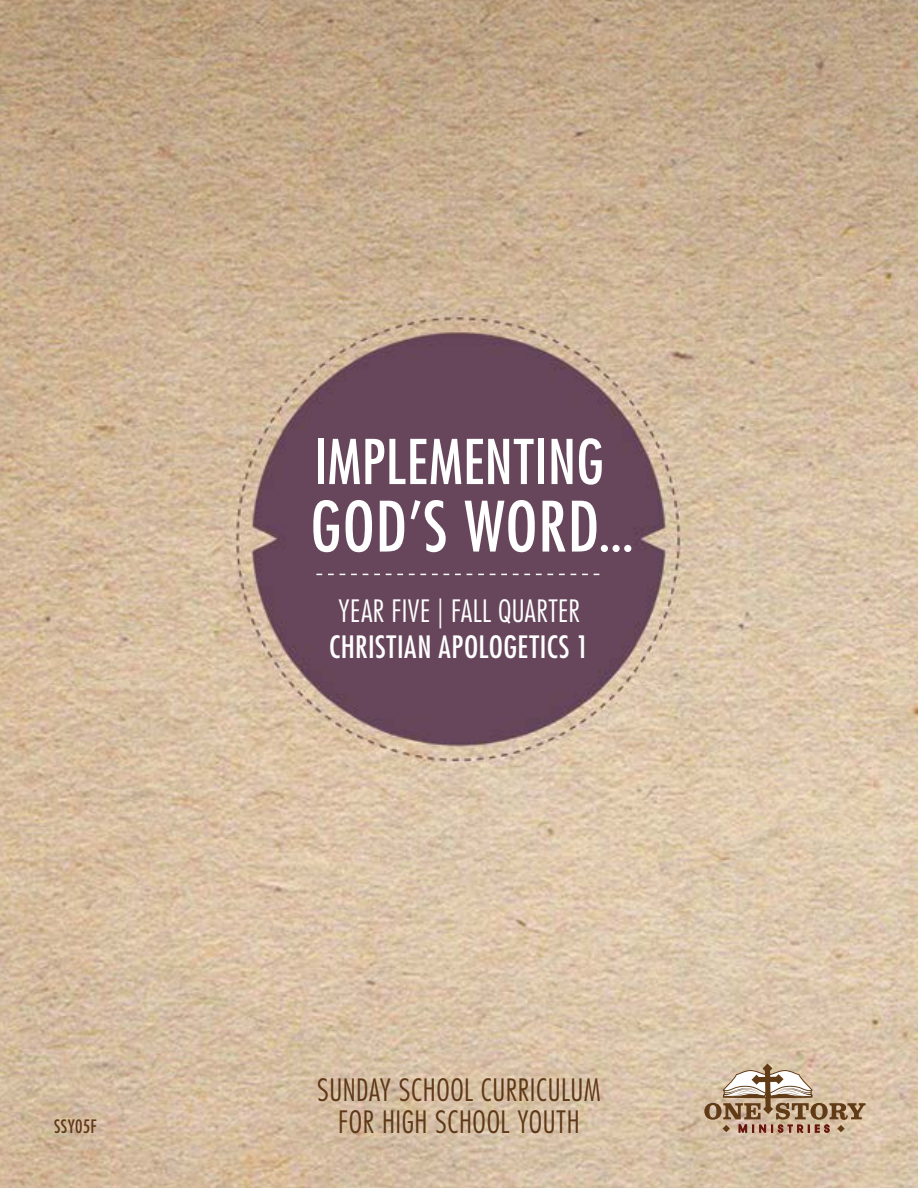
<style>
.page{position:relative;width:918px;height:1188px;background:#fff}
.page>*{position:absolute;margin:0;border:0;box-sizing:border-box;transform-origin:0 0}
.t1{font:condensed 67.5px "Futura Std";letter-spacing:.015em;color:#fff}
.t2{font:condensed 60px "Futura Std";letter-spacing:.01em;color:#fff}
.t3{font:300 condensed 30px "Futura Std";letter-spacing:.02em;color:#5f3917}
.t4{font:condensed 30px "Futura Std";letter-spacing:.02em;color:#fff}
.t5{font:300 condensed 30px "Futura Std";letter-spacing:.015em;color:#fff}
.t6{font:condensed 18px "Futura Std";letter-spacing:.02em;color:#5f3917}
.s1{font-size:60px}
</style>
<div class="page">
<img style="left:0;top:0;width:918px;height:1188px">
<svg style="left:704px;top:1063px;width:162px;height:70px;background:#c0a78d"></svg>
<svg style="left:316px;top:574px;width:283px;height:1px"></svg>
<h2 class="t2" style="left:314px;top:426px;width:291px">IMPLEMENTING</h2>
<h1 class="t1" style="left:311px;top:486px;width:325px">GOD’S WORD<span class="s1">...</span></h1>
<p class="t5" style="left:338px;top:593px;width:243px">YEAR FIVE | FALL QUARTER</p>
<p class="t4" style="left:329px;top:629px;width:261px">CHRISTIAN APOLOGETICS 1</p>
<p class="t3" style="left:317px;top:1072px;width:285px">SUNDAY SCHOOL CURRICULUM</p>
<p class="t6" style="left:54px;top:1116px;width:44px">SSY05F</p>
<p class="t3" style="left:338px;top:1104px;width:243px">FOR HIGH SCHOOL YOUTH</p>
</div>
